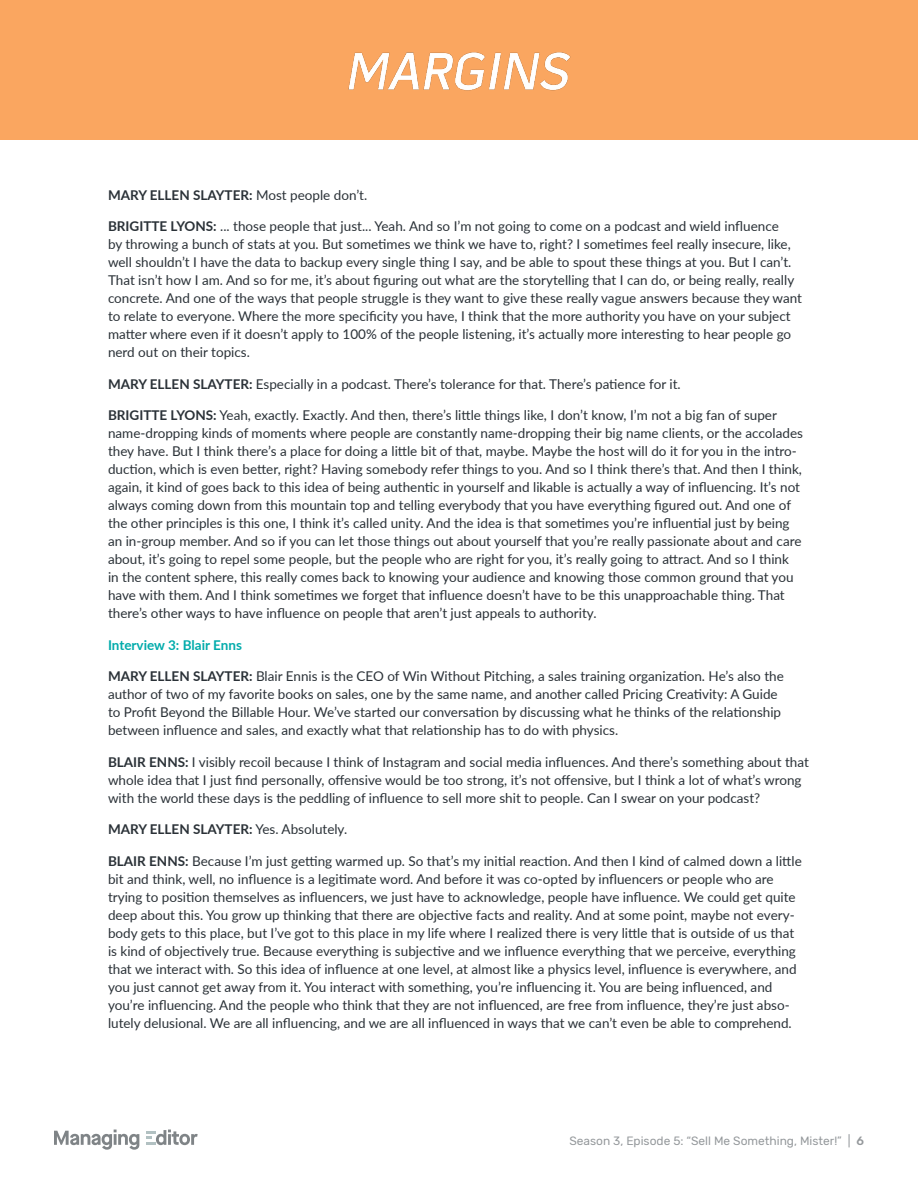
<style>
.page{position:relative;width:918px;height:1188px;background:#fff}
.page>*{position:absolute;margin:0;border:0;box-sizing:border-box;transform-origin:0 0}
.t1{font:13.5px/18px "Lato";color:#2a3137}
.t2{font:700 13.5px "Lato";color:#2a3137}
.t3{font:700 13.5px "Lato";color:#00abab}
.t4{font:12px "Rubik";color:#94989b}
.s1{font-weight:400}
.s2{font-weight:700}
.s3{font-weight:500}
</style>
<div class="page">
<div style="left:0;top:0;width:918px;height:140px;background:#faa660"></div>
<img style="left:348px;top:52px;width:223px;height:39px">
<svg style="left:54px;top:1130px;width:85px;height:20px"></svg>
<svg style="left:146px;top:1130px;width:52px;height:15px"></svg>
<p class="t2" style="left:108px;top:190px;width:261px">MARY ELLEN SLAYTER: <span class="s1">Most people don’t.</span></p>
<p class="t1" style="left:108px;top:217px;width:696px"><span class="s2">BRIGITTE LYONS:</span> ... those people that just... Yeah. And so I’m not going to come on a podcast and wield influence<br>by throwing a bunch of stats at you. But sometimes we think we have to, right? I sometimes feel really insecure, like, well shouldn’t I have the data to backup every single thing I say, and be able to spout these things at you. But I can’t.<br>That isn’t how I am. And so for me, it’s about figuring out what are the storytelling that I can do, or being really, really concrete. And one of the ways that people struggle is they want to give these really vague answers because they want to relate to everyone. Where the more specificity you have, I think that the more authority you have on your subject matter where even if it doesn’t apply to 100% of the people listening, it’s actually more interesting to hear people go nerd out on their topics.</p>
<p class="t1" style="left:108px;top:374px;width:574px"><span class="s2">MARY ELLEN SLAYTER:</span> Especially in a podcast. There’s tolerance for that. There’s patience for it.</p>
<p class="t1" style="left:108px;top:406px;width:697px"><span class="s2">BRIGITTE LYONS:</span> Yeah, exactly. Exactly. And then, there’s little things like, I don’t know, I’m not a big fan of super name-dropping kinds of moments where people are constantly name-dropping their big name clients, or the accolades they have. But I think there’s a place for doing a little bit of that, maybe. Maybe the host will do it for you in the intro&shy;duction, which is even better, right? Having somebody refer things to you. And so I think there’s that. And then I think, again, it kind of goes back to this idea of being authentic in yourself and likable is actually a way of influencing. It’s not always coming down from this mountain top and telling everybody that you have everything figured out. And one of the other principles is this one, I think it’s called unity. And the idea is that sometimes you’re influential just by being an in-group member. And so if you can let those things out about yourself that you’re really passionate about and care about, it’s going to repel some people, but the people who are right for you, it’s really going to attract. And so I think in the content sphere, this really comes back to knowing your audience and knowing those common ground that you have with them. And I think sometimes we forget that influence doesn’t have to be this unapproachable thing. That there’s other ways to have influence on people that aren’t just appeals to authority.</p>
<p class="t3" style="left:108px;top:640px;width:135px">Interview 3: Blair Enns</p>
<p class="t1" style="left:108px;top:667px;width:677px"><span class="s2">MARY ELLEN SLAYTER:</span> Blair Ennis is the CEO of Win Without Pitching, a sales training organization. He’s also the author of two of my favorite books on sales, one by the same name, and another called Pricing Creativity: A Guide to Profit Beyond the Billable Hour. We’ve started our conversation by discussing what he thinks of the relationship between influence and sales, and exactly what that relationship has to do with physics.</p>
<p class="t1" style="left:108px;top:752px;width:702px"><span class="s2">BLAIR ENNS:</span> I visibly recoil because I think of Instagram and social media influences. And there’s something about that whole idea that I just find personally, offensive would be too strong, it’s not offensive, but I think a lot of what’s wrong with the world these days is the peddling of influence to sell more shit to people. Can I swear on your podcast?</p>
<p class="t2" style="left:108px;top:824px;width:241px">MARY ELLEN SLAYTER: <span class="s1">Yes. Absolutely.</span></p>
<p class="t1" style="left:108px;top:851px;width:695px"><span class="s2">BLAIR ENNS:</span> Because I’m just getting warmed up. So that’s my initial reaction. And then I kind of calmed down a little bit and think, well, no influence is a legitimate word. And before it was co-opted by influencers or people who are trying to position themselves as influencers, we just have to acknowledge, people have influence. We could get quite deep about this. You grow up thinking that there are objective facts and reality. And at some point, maybe not every&shy;body gets to this place, but I’ve got to this place in my life where I realized there is very little that is outside of us that is kind of objectively true. Because everything is subjective and we influence everything that we perceive, everything that we interact with. So this idea of influence at one level, at almost like a physics level, influence is everywhere, and you just cannot get away from it. You interact with something, you’re influencing it. You are being influenced, and you’re influencing. And the people who think that they are not influenced, are free from influence, they’re just abso&shy;lutely delusional. We are all influencing, and we are all influenced in ways that we can’t even be able to comprehend.</p>
<p class="t4" style="left:569px;top:1134px;width:296px">Season 3, Episode 5: “Sell Me Something, Mister!” | <span class="s3">6</span></p>
</div>
